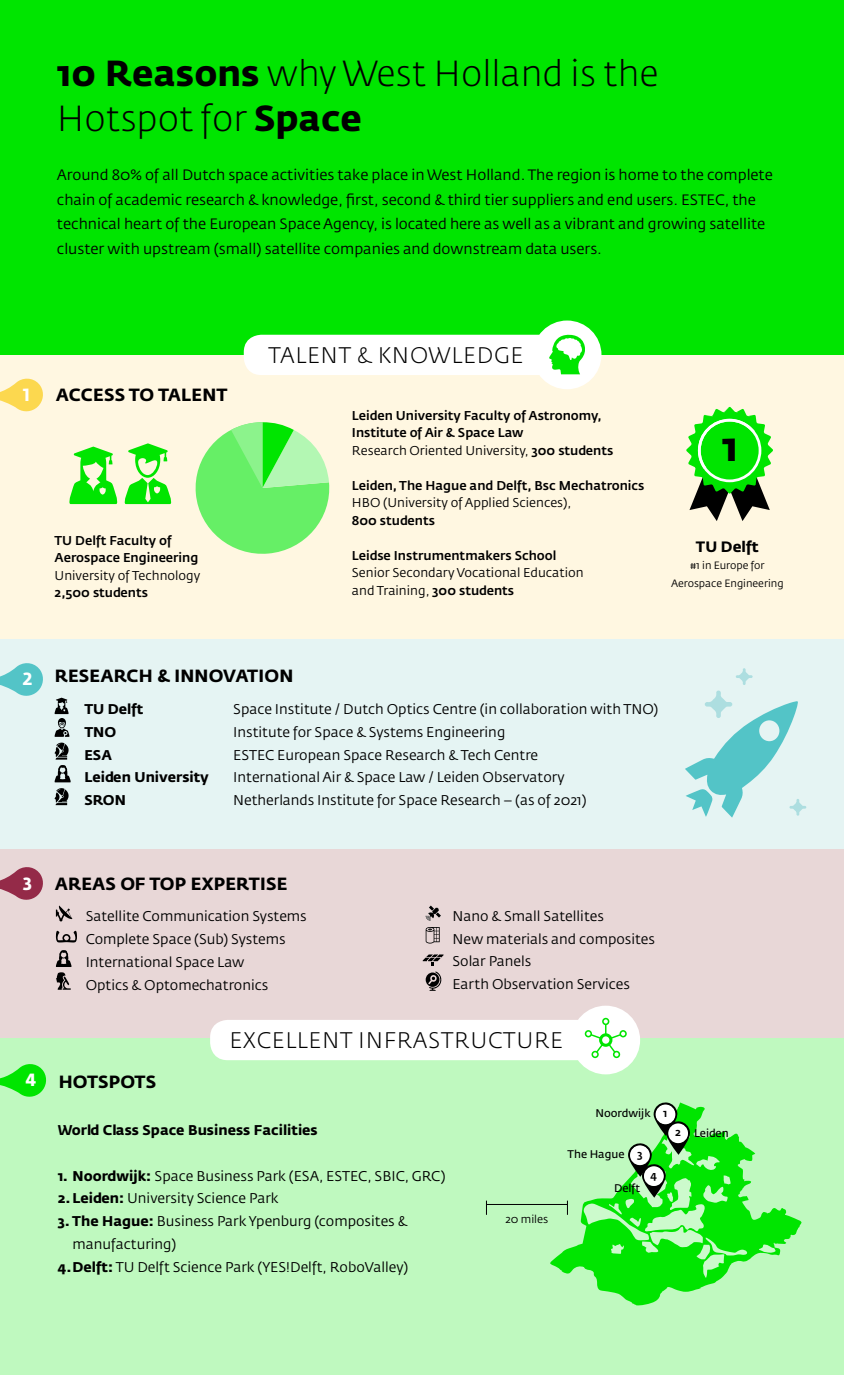
<style>
.page{position:relative;width:844px;height:1375px;background:#fff}
.page>*{position:absolute;margin:0;border:0;box-sizing:border-box;transform-origin:0 0}
.t1{font:700 40.25px "Fedra Sans Pro";color:#000}
.t2{font:300 35.88px/45.1px "Fedra Sans Pro";color:#000}
.t3{font:300 22.22px "Fedra Sans Pro";letter-spacing:.035em;color:#000}
.t4{font:700 17.5px "Fedra Sans Pro";letter-spacing:.01em;color:#000}
.t5{font:700 17.5px "Fedra Sans Pro";color:#fff}
.t6{font:14.88px/24.5px "Fedra Sans Pro";color:#000}
.t7{font:700 14.88px "Fedra Sans Pro";color:#000}
.t8{font:14px/22.8px "Fedra Sans Pro";color:#000}
.t9{font:700 14px "Fedra Sans Pro";color:#000}
.t10{font:500 12.6px/17.5px "Fedra Sans Pro";color:#000}
.t11{font:12.6px/17.5px "Fedra Sans Pro";color:#000}
.t12{font:11.03px "Fedra Sans Pro";color:#000}
.t13{font:11.03px "Fedra Sans Pro";color:#000}
.t14{font:500 11.03px "Fedra Sans Pro";color:#000}
.t15{font:10.5px/17.5px "Fedra Sans Pro";color:#000;text-align:center}
.s1{font-weight:700}
.s2{font-weight:400}
.s3{font-weight:500}
</style>
<div class="page">
<div style="left:0;top:848px;width:843px;height:191px;background:#e8d7d7"></div>
<div style="left:0;top:355px;width:843px;height:284px;background:#fff7e1"></div>
<div style="left:0;top:639px;width:843px;height:209px;background:#e5f4f3"></div>
<svg style="left:0;top:378px;width:43px;height:34px"></svg>
<svg style="left:0;top:663px;width:43px;height:33px"></svg>
<svg style="left:54px;top:697px;width:16px;height:39px"></svg>
<svg style="left:55px;top:742px;width:14px;height:17px"></svg>
<svg style="left:54px;top:765px;width:17px;height:17px"></svg>
<svg style="left:55px;top:788px;width:14px;height:17px"></svg>
<svg style="left:0;top:867px;width:43px;height:33px"></svg>
<svg style="left:56px;top:905px;width:16px;height:16px"></svg>
<svg style="left:56px;top:930px;width:21px;height:12px"></svg>
<svg style="left:56px;top:950px;width:16px;height:16px"></svg>
<svg style="left:56px;top:972px;width:15px;height:17px"></svg>
<svg style="left:425px;top:905px;width:16px;height:15px"></svg>
<svg style="left:425px;top:927px;width:14px;height:16px"></svg>
<svg style="left:422px;top:954px;width:21px;height:11px"></svg>
<svg style="left:425px;top:971px;width:16px;height:19px"></svg>
<svg style="left:686px;top:406px;width:87px;height:115px"></svg>
<svg style="left:685px;top:668px;width:121px;height:149px"></svg>
<svg style="left:69px;top:443px;width:103px;height:61px"></svg>
<svg style="left:195px;top:422px;width:135px;height:132px"></svg>
<div style="left:0;top:0;width:843px;height:355px;background:#00e500"></div>
<div style="left:532px;top:320px;width:69px;height:69px;background:#fff;border-radius:50%"></div>
<div style="left:244px;top:335px;width:318px;height:40px;background:#fff;border-radius:18px"></div>
<svg style="left:549px;top:334px;width:36px;height:40px"></svg>
<div style="left:0;top:1038px;width:843px;height:336px;background:#bff9bf"></div>
<svg style="left:0;top:1064px;width:47px;height:33px"></svg>
<hr style="left:486px;top:1203px;width:81px;height:1px;background:#000">
<svg style="left:486px;top:1200px;width:1px;height:14px"></svg>
<svg style="left:548px;top:1148px;width:254px;height:157px"></svg>
<svg style="left:758px;top:1244px;width:18px;height:8px"></svg>
<svg style="left:583px;top:1102px;width:164px;height:177px"></svg>
<div style="left:668px;top:1123px;width:19px;height:19px;background:#fff;border-radius:50%"></div>
<div style="left:571px;top:1005px;width:69px;height:69px;background:#fff;border-radius:50%"></div>
<div style="left:210px;top:1019px;width:412px;height:40px;background:#fff;border-radius:18px"></div>
<svg style="left:584px;top:1017px;width:42px;height:40px"></svg>
<h2 class="t2" style="left:57px;top:51px;width:603px"><span class="s1">10 Reasons</span> why West Holland is the<br>Hotspot for <span class="s1">Space</span></h2>
<p class="t6" style="left:57px;top:163px;width:717px">Around 80% of all Dutch space activities take place in West Holland. The region is home to the complete chain of academic research &amp; knowledge, first, second &amp; third tier suppliers and end users. ESTEC, the technical heart of the European Space Agency, is located here as well as a vibrant and growing satellite cluster with upstream (small) satellite companies and downstream data users.</p>
<p class="t5" style="left:23px;top:383px;width:9px">1</p>
<p class="t4" style="left:56px;top:383px;width:173px">ACCESS TO TALENT</p>
<p class="t10" style="left:55px;top:531px;width:145px">TU Delft Faculty of<br>Aerospace Engineering</p>
<p class="t11" style="left:55px;top:566px;width:147px">University of Technology</p>
<p class="t10" style="left:55px;top:584px;width:95px">2,500 students</p>
<h3 class="t3" style="left:268px;top:341px;width:256px">TALENT &amp; KNOWLEDGE</h3>
<p class="t10" style="left:352px;top:406px;width:263px">Leiden University Faculty of Astronomy,<br>Institute of Air &amp; Space Law<br><span class="s2">Research Oriented University,</span> 300 students</p>
<p class="t10" style="left:352px;top:476px;width:294px">Leiden, The Hague and Delft, Bsc Mechatronics</p>
<p class="t11" style="left:352px;top:494px;width:221px">HBO (University of Applied Sciences),</p>
<p class="t10" style="left:352px;top:511px;width:85px">800 students</p>
<p class="t10" style="left:352px;top:546px;width:206px">Leidse Instrumentmakers School</p>
<p class="t11" style="left:352px;top:564px;width:233px">Senior Secondary Vocational Education and Training, <span class="s3">300 students</span></p>
<h1 class="t1" style="left:721px;top:421px;width:18px">1</h1>
<p class="t7" style="left:695px;top:537px;width:64px">TU Delft</p>
<p class="t15" style="left:671px;top:556px;width:114px">#1 in Europe for<br>Aerospace Engineering</p>
<p class="t5" style="left:23px;top:668px;width:11px">2</p>
<p class="t4" style="left:55px;top:664px;width:240px">RESEARCH &amp; INNOVATION</p>
<p class="t9" style="left:84px;top:700px;width:61px">TU Delft</p>
<p class="t8" style="left:233px;top:697px;width:426px">Space Institute / Dutch Optics Centre (in collaboration with TNO)</p>
<p class="t9" style="left:84px;top:723px;width:33px">TNO</p>
<p class="t8" style="left:233px;top:720px;width:273px">Institute for Space &amp; Systems Engineering</p>
<p class="t9" style="left:84px;top:745px;width:29px">ESA</p>
<p class="t8" style="left:233px;top:743px;width:306px">ESTEC European Space Research &amp; Tech Centre</p>
<p class="t9" style="left:84px;top:768px;width:126px">Leiden University</p>
<p class="t8" style="left:233px;top:766px;width:333px">International Air &amp; Space Law / Leiden Observatory</p>
<p class="t9" style="left:84px;top:791px;width:43px">SRON</p>
<p class="t8" style="left:233px;top:788px;width:355px">Netherlands Institute for Space Research – (as of 2021)</p>
<p class="t5" style="left:23px;top:872px;width:11px">3</p>
<p class="t4" style="left:55px;top:872px;width:234px">AREAS OF TOP EXPERTISE</p>
<p class="t8" style="left:86px;top:905px;width:222px">Satellite Communication Systems<br>Complete Space (Sub) Systems<br>International Space Law<br>Optics &amp; Optomechatronics</p>
<p class="t8" style="left:452px;top:904px;width:204px">Nano &amp; Small Satellites<br>New materials and composites<br>Solar Panels<br>Earth Observation Services</p>
<h3 class="t3" style="left:229px;top:1026px;width:335px">EXCELLENT INFRASTRUCTURE</h3>
<p class="t5" style="left:26px;top:1069px;width:12px">4</p>
<p class="t4" style="left:59px;top:1071px;width:99px">HOTSPOTS</p>
<p class="t9" style="left:58px;top:1121px;width:261px">World Class Space Business Facilities</p>
<p class="t8" style="left:58px;top:1163px;width:389px"><span class="s1">1. Noordwijk:</span> Space Business Park (ESA, ESTEC, SBIC, GRC)<br><span class="s1">2.Leiden:</span> University Science Park</p>
<p class="t8" style="left:58px;top:1209px;width:351px"><span class="s1">3. The Hague:</span> Business Park Ypenburg (composites &amp;</p>
<p class="t8" style="left:73px;top:1232px;width:105px">manufacturing)</p>
<p class="t8" style="left:58px;top:1254px;width:352px"><span class="s1">4.Delft:</span> TU Delft Science Park (YES!Delft, RoboValley)</p>
<p class="t13" style="left:505px;top:1212px;width:44px">20 miles</p>
<p class="t12" style="left:595px;top:1106px;width:57px">Noordwijk</p>
<p class="t14" style="left:637px;top:1147px;width:7px">3</p>
<p class="t12" style="left:567px;top:1147px;width:58px">The Hague</p>
<p class="t14" style="left:663px;top:1106px;width:6px">1</p>
<p class="t12" style="left:614px;top:1180px;width:28px">Delft</p>
<p class="t14" style="left:650px;top:1168px;width:8px">4</p>
<p class="t14" style="left:675px;top:1125px;width:7px">2</p>
<p class="t12" style="left:694px;top:1125px;width:36px">Leiden</p>
</div>
